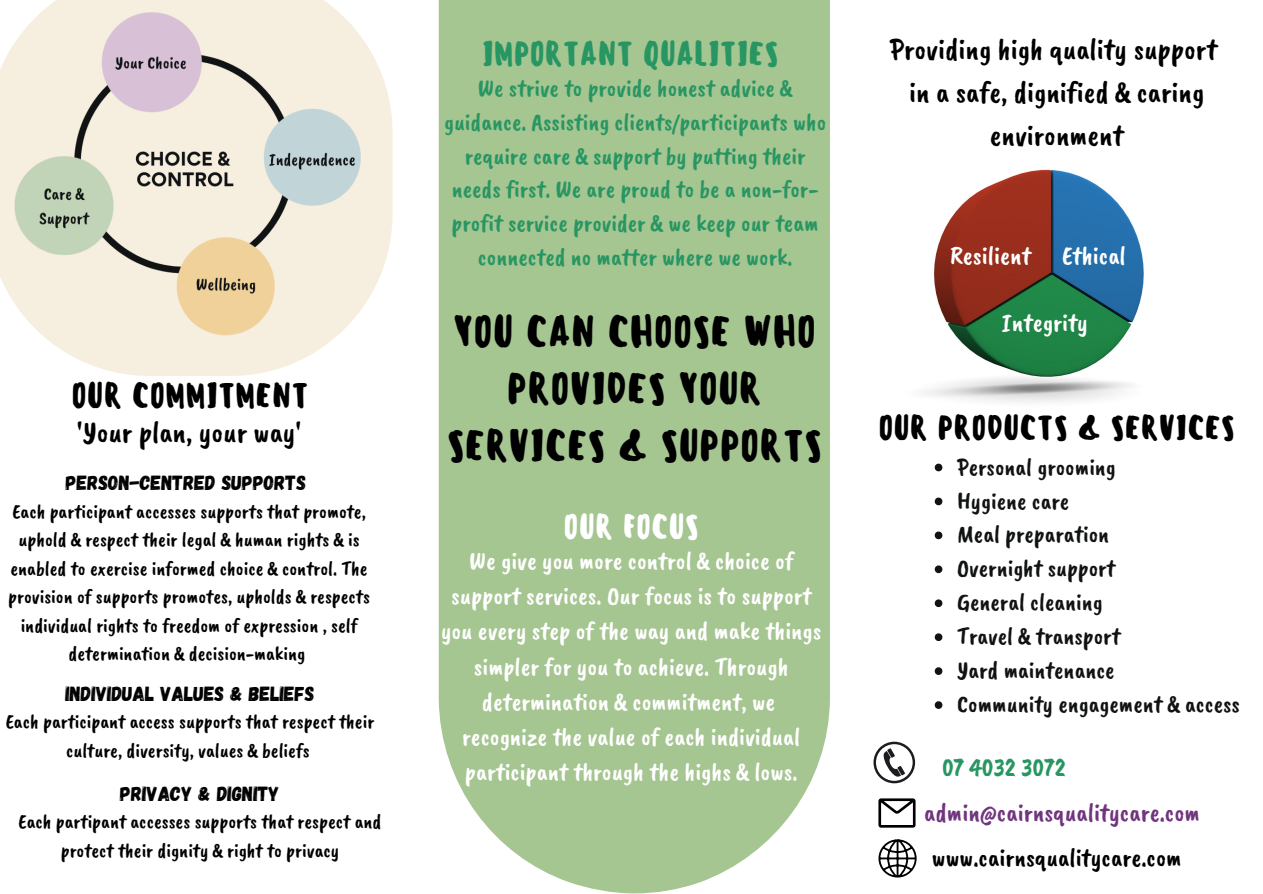
<style>
.page{position:relative;width:1263px;height:894px;background:#fff}
.page>*{position:absolute;margin:0;border:0;box-sizing:border-box;transform-origin:0 0}
.t1{font:500 40.95px/56.8px "Sensei";color:#000;text-align:center}
.t2{font:500 32.85px "Sensei";color:#000}
.t3{font:500 32.1px "Sensei";color:#000}
.t4{font:500 32.1px "Sensei";color:#289663}
.t5{font:500 32.1px "Sensei";color:#fff}
.t6{font:30.6px/42.6px "Caveat Brush";color:#000;text-align:center}
.t7{font:26.25px "Caveat Brush";color:#71357e}
.t8{font:26.25px "Caveat Brush";color:#fff}
.t9{font:26.25px "Caveat Brush";color:#000}
.t10{font:26.25px "Caveat Brush";color:#289663}
.t11{font:25.5px/35.1px "Caveat Brush";color:#fff;text-align:center}
.t12{font:24.75px/33.9px "Caveat Brush";color:#289663;text-align:center}
.t13{font:24.75px "Caveat Brush";color:#101213}
.t14{font:20.4px/28.5px "Caveat Brush";color:#000;text-align:center}
.t15{font:20.4px "Gagalin";color:#000}
</style>
<div class="page">
<div style="left:439px;top:0;width:391px;height:893px;background:#a5c591"></div>
<img style="left:0;top:0;width:393px;height:376px">
<img style="left:925px;top:169px;width:219px;height:233px">
<svg style="left:878px;top:839px;width:39px;height:38px"></svg>
<svg style="left:878px;top:798px;width:37px;height:29px"></svg>
<svg style="left:873px;top:741px;width:42px;height:42px"></svg>
<svg style="left:935px;top:463px;width:7px;height:8px"></svg>
<svg style="left:935px;top:497px;width:7px;height:8px"></svg>
<svg style="left:935px;top:531px;width:7px;height:8px"></svg>
<svg style="left:935px;top:565px;width:7px;height:8px"></svg>
<svg style="left:935px;top:599px;width:7px;height:8px"></svg>
<svg style="left:935px;top:633px;width:7px;height:7px"></svg>
<svg style="left:935px;top:667px;width:7px;height:7px"></svg>
<svg style="left:935px;top:701px;width:7px;height:7px"></svg>
<p class="t2" style="left:72px;top:375px;width:238px">OUR COMMITMENT</p>
<p class="t6" style="left:77px;top:411px;width:226px">'Your plan, your way'</p>
<p class="t15" style="left:66px;top:469px;width:242px">PERSON-CENTRED SUPPORTS</p>
<p class="t14" style="left:8px;top:496px;width:363px">Each participant accesses supports that promote, uphold &amp; respect their legal &amp; human rights &amp; is enabled to exercise informed choice &amp; control. The provision of supports promotes, upholds &amp; respects individual rights to freedom of expression , self determination &amp; decision-making</p>
<p class="t15" style="left:65px;top:680px;width:251px">INDIVIDUAL VALUES &amp; BELIEFS</p>
<p class="t14" style="left:6px;top:707px;width:370px">Each participant access supports that respect their culture, diversity, values &amp; beliefs</p>
<p class="t15" style="left:120px;top:779px;width:161px">PRIVACY &amp; DIGNITY</p>
<p class="t14" style="left:19px;top:806px;width:364px">Each partipant accesses supports that respect and protect their dignity &amp; right to privacy</p>
<p class="t4" style="left:482px;top:35px;width:298px">IMPORTANT QUALITIES</p>
<p class="t12" style="left:444px;top:70px;width:384px">We strive to provide honest advice &amp; guidance. Assisting clients/participants who require care &amp; support by putting their needs first. We are proud to be a non-for&shy;profit service provider &amp; we keep our team connected no matter where we work.</p>
<p class="t1" style="left:447px;top:303px;width:377px">YOU CAN CHOOSE WHO<br>PROVIDES YOUR<br>SERVICES &amp; SUPPORTS</p>
<p class="t5" style="left:564px;top:507px;width:137px">OUR FOCUS</p>
<p class="t11" style="left:441px;top:542px;width:382px">We give you more control &amp; choice of support services. Our focus is to support you every step of the way and make things simpler for you to achieve. Through determination &amp; commitment, we</p>
<p class="t11" style="left:462px;top:718px;width:339px;text-align:left">recognize the value of each individual participant through the highs &amp; lows.</p>
<p class="t6" style="left:890px;top:28px;width:329px">Providing high quality support</p>
<p class="t6" style="left:909px;top:71px;width:297px">in a safe, dignified &amp; caring environment</p>
<p class="t8" style="left:950px;top:239px;width:82px">Resilient</p>
<p class="t8" style="left:1062px;top:239px;width:65px">Ethical</p>
<p class="t8" style="left:1002px;top:306px;width:88px">Integrity</p>
<p class="t3" style="left:878px;top:408px;width:358px">OUR PRODUCTS &amp; SERVICES</p>
<p class="t13" style="left:957px;top:450px;width:160px">Personal grooming</p>
<p class="t13" style="left:957px;top:484px;width:114px">Hygiene care</p>
<p class="t13" style="left:957px;top:518px;width:154px">Meal preparation</p>
<p class="t13" style="left:957px;top:552px;width:160px">Overnight support</p>
<p class="t13" style="left:957px;top:586px;width:147px">General cleaning</p>
<p class="t13" style="left:957px;top:620px;width:165px">Travel &amp; transport</p>
<p class="t13" style="left:957px;top:654px;width:159px">Yard maintenance</p>
<p class="t13" style="left:957px;top:688px;width:284px">Community engagement &amp; access</p>
<p class="t10" style="left:942px;top:750px;width:125px">07 4032 3072</p>
<p class="t7" style="left:924px;top:795px;width:277px">admin@cairnsqualitycare.com</p>
<p class="t9" style="left:932px;top:840px;width:251px">www.cairnsqualitycare.com</p>
</div>
